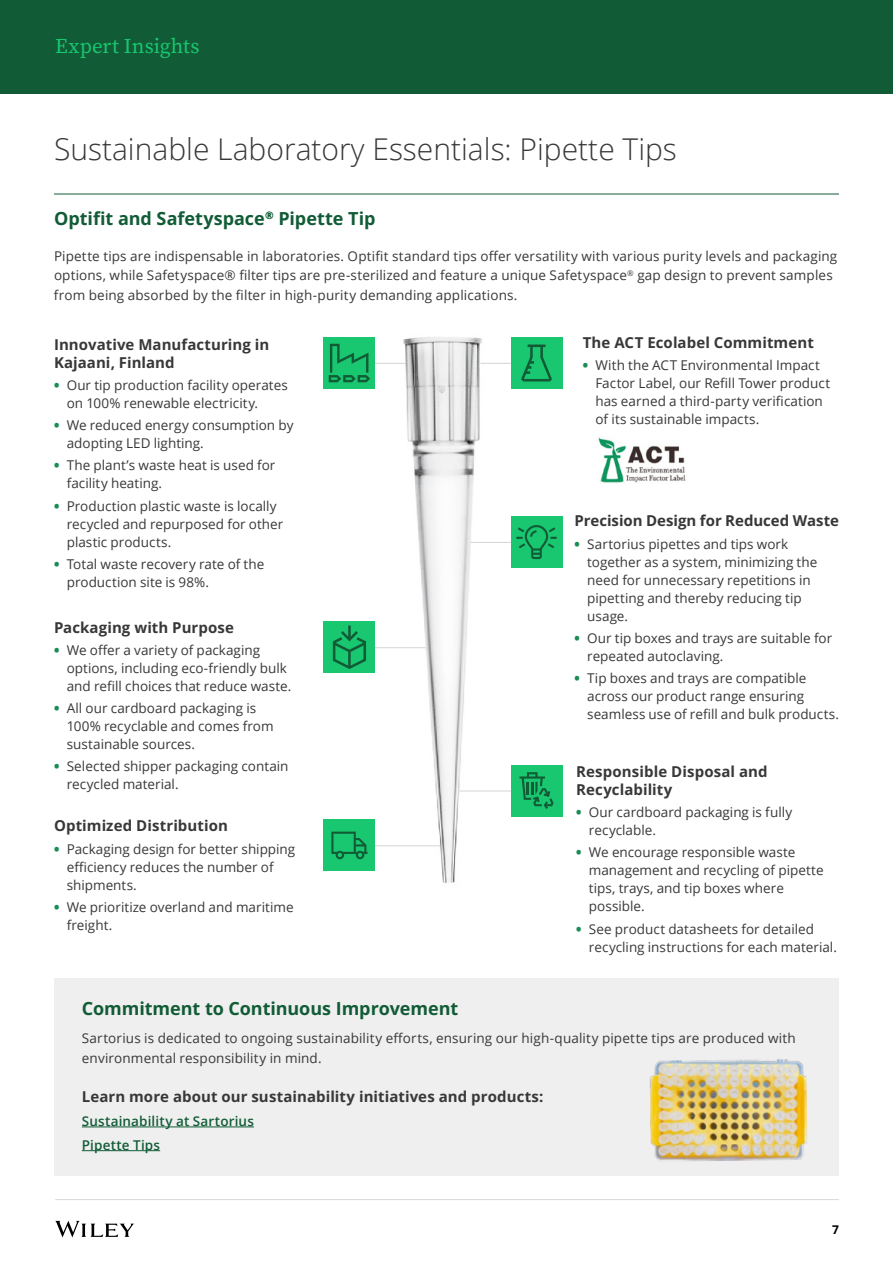
<style>
.page{position:relative;width:893px;height:1263px;background:#fff}
.page>*{position:absolute;margin:0;border:0;box-sizing:border-box;transform-origin:0 0}
.t1{font:300 30px "Open Sans";color:#383838}
.t2{font:21px "Source Serif Pro";letter-spacing:.005em;color:#18c76f}
.t3{font:700 18px "Open Sans";letter-spacing:-.005em;color:#115c36}
.t4{font:700 15px/18px "Open Sans";letter-spacing:.005em;color:#383838}
.t5{font:13.5px/18px "Open Sans";color:#383838}
.t6{font:600 13.5px/23.7px "Open Sans";letter-spacing:.01em;color:#115c36}
.t7{font:700 12px "Open Sans";color:#000}
.s1{font-weight:800;color:#198c53}
</style>
<div class="page">
<svg style="left:55px;top:1221px;width:79px;height:16px"></svg>
<hr style="left:55px;top:1199px;width:784px;height:1px;background:#d8d9da">
<div style="left:0;top:0;width:893px;height:94px;background:#115c36"></div>
<div style="left:54px;top:979px;width:785px;height:197px;background:#efeff0"></div>
<hr style="left:82px;top:1126px;width:172px;height:1px;background:#115c36">
<hr style="left:82px;top:1150px;width:78px;height:1px;background:#115c36">
<img style="left:649px;top:1059px;width:158px;height:102px">
<hr style="left:54px;top:194px;width:785px;height:1px;background:#115c36">
<img style="left:598px;top:437px;width:88px;height:46px">
<img style="left:383px;top:337px;width:130px;height:547px">
<div style="left:324px;top:337px;width:51px;height:51px;background:#18c76f"></div>
<svg style="left:329px;top:344px;width:41px;height:38px"></svg>
<div style="left:324px;top:622px;width:51px;height:51px;background:#18c76f"></div>
<svg style="left:333px;top:625px;width:33px;height:44px"></svg>
<div style="left:324px;top:820px;width:51px;height:51px;background:#18c76f"></div>
<svg style="left:331px;top:832px;width:36px;height:27px"></svg>
<div style="left:511px;top:337px;width:51px;height:51px;background:#18c76f"></div>
<svg style="left:521px;top:344px;width:31px;height:37px"></svg>
<div style="left:511px;top:516px;width:51px;height:51px;background:#18c76f"></div>
<svg style="left:516px;top:525px;width:41px;height:34px"></svg>
<div style="left:511px;top:765px;width:51px;height:51px;background:#18c76f"></div>
<svg style="left:519px;top:772px;width:35px;height:37px"></svg>
<hr style="left:375px;top:363px;width:31px;height:1px;background:#d8d9da">
<hr style="left:480px;top:363px;width:31px;height:1px;background:#d8d9da">
<hr style="left:470px;top:542px;width:41px;height:1px;background:#d8d9da">
<hr style="left:459px;top:790px;width:52px;height:1px;background:#d8d9da">
<hr style="left:375px;top:647px;width:51px;height:1px;background:#d8d9da">
<hr style="left:375px;top:845px;width:65px;height:1px;background:#d8d9da">
<h2 class="t2" style="left:55px;top:32px;width:146px">Expert Insights</h2>
<h1 class="t1" style="left:54px;top:128px;width:624px">Sustainable Laboratory Essentials: Pipette Tips</h1>
<h3 class="t3" style="left:54px;top:206px;width:323px">Optifit and Safetyspace<sup>®</sup> Pipette Tip</h3>
<p class="t5" style="left:54px;top:246px;width:785px;line-height:19.5px">Pipette tips are indispensable in laboratories. Optifit standard tips offer versatility with various purity levels and packaging options, while Safetyspace® filter tips are pre-sterilized and feature a unique Safetyspace<sup>®</sup> gap design to prevent samples from being absorbed by the filter in high-purity demanding applications.</p>
<p class="t4" style="left:54px;top:335px;width:217px">Innovative Manufacturing in<br>Kajaani, Finland</p>
<p class="t5" style="left:67px;top:376px;width:223px;text-indent:-13px"><span class="s1">•</span> Our tip production facility operates on 100% renewable electricity.</p>
<p class="t5" style="left:67px;top:416px;width:228px;text-indent:-13px"><span class="s1">•</span> We reduced energy consumption by adopting LED lighting.</p>
<p class="t5" style="left:67px;top:456px;width:210px;text-indent:-13px"><span class="s1">•</span> The plant’s waste heat is used for facility heating.</p>
<p class="t5" style="left:67px;top:496px;width:218px;text-indent:-13px"><span class="s1">•</span> Production plastic waste is locally recycled and repurposed for other plastic products.</p>
<p class="t5" style="left:67px;top:555px;width:199px;text-indent:-13px"><span class="s1">•</span> Total waste recovery rate of the production site is 98%.</p>
<p class="t4" style="left:54px;top:618px;width:182px">Packaging with Purpose</p>
<p class="t5" style="left:67px;top:641px;width:226px;text-indent:-13px"><span class="s1">•</span> We offer a variety of packaging options, including eco-friendly bulk and refill choices that reduce waste.</p>
<p class="t5" style="left:67px;top:699px;width:208px;text-indent:-13px"><span class="s1">•</span> All our cardboard packaging is<br>100% recyclable and comes from sustainable sources.</p>
<p class="t5" style="left:67px;top:757px;width:223px;text-indent:-13px"><span class="s1">•</span> Selected shipper packaging contain recycled material.</p>
<p class="t4" style="left:54px;top:817px;width:175px">Optimized Distribution</p>
<p class="t5" style="left:67px;top:839px;width:230px;text-indent:-13px"><span class="s1">•</span> Packaging design for better shipping efficiency reduces the number of shipments.</p>
<p class="t5" style="left:67px;top:898px;width:228px;text-indent:-13px"><span class="s1">•</span> We prioritize overland and maritime freight.</p>
<p class="t4" style="left:583px;top:333px;width:233px">The ACT Ecolabel Commitment</p>
<p class="t5" style="left:595px;top:356px;width:236px;text-indent:-13px"><span class="s1">•</span> With the ACT Environmental Impact Factor Label, our Refill Tower product has earned a third-party verification of its sustainable impacts.</p>
<p class="t4" style="left:574px;top:511px;width:266px">Precision Design for Reduced Waste</p>
<p class="t5" style="left:587px;top:534px;width:232px;text-indent:-13px"><span class="s1">•</span> Sartorius pipettes and tips work together as a system, minimizing the need for unnecessary repetitions in pipetting and thereby reducing tip usage.</p>
<p class="t5" style="left:587px;top:628px;width:247px;text-indent:-13px"><span class="s1">•</span> Our tip boxes and trays are suitable for repeated autoclaving.</p>
<p class="t5" style="left:587px;top:669px;width:253px;text-indent:-13px"><span class="s1">•</span> Tip boxes and trays are compatible across our product range ensuring seamless use of refill and bulk products.</p>
<p class="t4" style="left:576px;top:762px;width:193px">Responsible Disposal and<br>Recyclability</p>
<p class="t5" style="left:589px;top:803px;width:205px;text-indent:-13px"><span class="s1">•</span> Our cardboard packaging is fully recyclable.</p>
<p class="t5" style="left:589px;top:843px;width:236px;text-indent:-13px"><span class="s1">•</span> We encourage responsible waste management and recycling of pipette tips, trays, and tip boxes where possible.</p>
<p class="t5" style="left:589px;top:919px;width:249px;text-indent:-13px"><span class="s1">•</span> See product datasheets for detailed recycling instructions for each material.</p>
<h3 class="t3" style="left:82px;top:996px;width:378px">Commitment to Continuous Improvement</h3>
<p class="t5" style="left:82px;top:1028px;width:715px;line-height:19.5px">Sartorius is dedicated to ongoing sustainability efforts, ensuring our high-quality pipette tips are produced with environmental responsibility in mind.</p>
<p class="t4" style="left:82px;top:1087px;width:463px">Learn more about our sustainability initiatives and products:</p>
<p class="t6" style="left:82px;top:1109px;width:174px">Sustainability at Sartorius<br>Pipette Tips</p>
<p class="t7" style="left:832px;top:1221px;width:8px">7</p>
</div>
